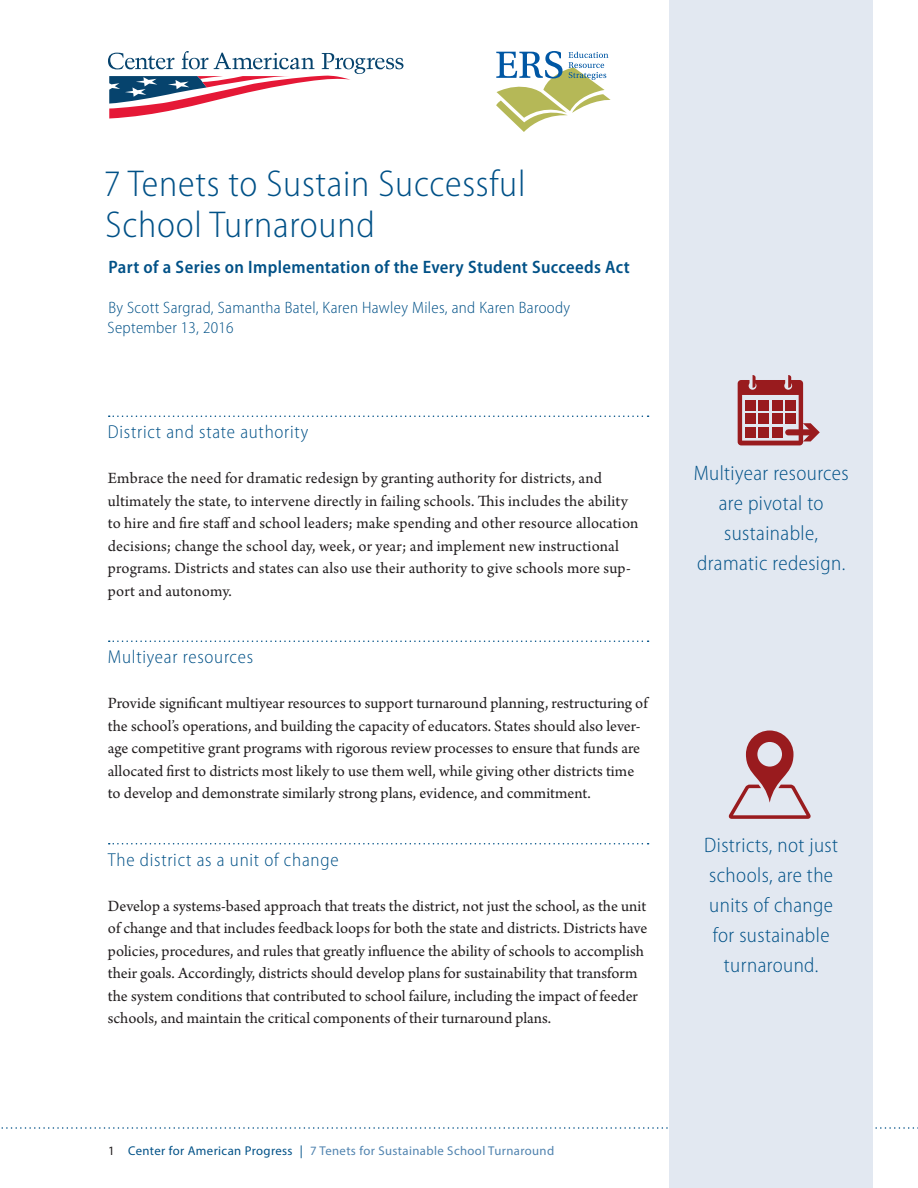
<style>
.page{position:relative;width:918px;height:1188px;background:#fff}
.page>*{position:absolute;margin:0;border:0;box-sizing:border-box;transform-origin:0 0}
.t1{font:300 semi-condensed 37.5px/40.5px "Myriad Pro";letter-spacing:.02em;color:#005187}
.t2{font:300 semi-condensed 21px/30px "Myriad Pro";letter-spacing:.02em;color:#005187;text-align:center}
.t3{font:300 semi-condensed 18.75px "Myriad Pro";letter-spacing:.04em;color:#005187}
.t4{font:600 semi-condensed 18px "Myriad Pro";letter-spacing:.02em;color:#005187}
.t5{font:16.5px/22.5px "Arno Pro";color:#231f20}
.t6{font:300 semi-condensed 16.5px/19.8px "Myriad Pro";letter-spacing:.02em;color:#005187}
.t7{font:12.75px "Myriad Pro";letter-spacing:.03em;color:#5083af}
.s1{color:#231f20}
.s2{color:#005187}
</style>
<div class="page">
<svg style="left:1px;top:1127px;width:917px;height:2px"></svg>
<svg style="left:108px;top:51px;width:295px;height:68px"></svg>
<svg style="left:109px;top:416px;width:540px;height:1px"></svg>
<svg style="left:109px;top:640px;width:540px;height:2px"></svg>
<svg style="left:109px;top:843px;width:540px;height:1px"></svg>
<div style="left:669px;top:0;width:204px;height:1188px;background:#e2e8f1"></div>
<svg style="left:738px;top:375px;width:82px;height:70px"></svg>
<svg style="left:729px;top:731px;width:82px;height:88px"></svg>
<svg style="left:496px;top:51px;width:115px;height:81px"></svg>
<h1 class="t1" style="left:104px;top:164px;width:423px">7 Tenets to Sustain Successful<br>School Turnaround</h1>
<p class="t4" style="left:109px;top:257px;width:523px">Part of a Series on Implementation of the Every Student Succeeds Act</p>
<p class="t6" style="left:108px;top:298px;width:464px">By Scott Sargrad, Samantha Batel, Karen Hawley Miles, and Karen Baroody<br>September 13, 2016</p>
<p class="t3" style="left:108px;top:422px;width:202px">District and state authority</p>
<p class="t5" style="left:108px;top:468px;width:532px">Embrace the need for dramatic redesign by granting authority for districts, and ultimately the state, to intervene directly in failing schools. This includes the ability to hire and fire staff and school leaders; make spending and other resource allocation decisions; change the school day, week, or year; and implement new instructional programs. Districts and states can also use their authority to give schools more sup&shy;port and autonomy.</p>
<p class="t3" style="left:108px;top:647px;width:147px">Multiyear resources</p>
<p class="t5" style="left:108px;top:693px;width:541px">Provide significant multiyear resources to support turnaround planning, restructuring of the school’s operations, and building the capacity of educators. States should also lever&shy;age competitive grant programs with rigorous review processes to ensure that funds are allocated first to districts most likely to use them well, while giving other districts time to develop and demonstrate similarly strong plans, evidence, and commitment.</p>
<p class="t3" style="left:108px;top:849px;width:232px">The district as a unit of change</p>
<p class="t5" style="left:108px;top:895px;width:541px">Develop a systems-based approach that treats the district, not just the school, as the unit of change and that includes feedback loops for both the state and districts. Districts have policies, procedures, and rules that greatly influence the ability of schools to accomplish their goals. Accordingly, districts should develop plans for sustainability that transform the system conditions that contributed to school failure, including the impact of feeder schools, and maintain the critical components of their turnaround plans.</p>
<p class="t2" style="left:694px;top:458px;width:157px">Multiyear resources are pivotal to sustainable, dramatic redesign.</p>
<p class="t2" style="left:704px;top:830px;width:135px">Districts, not just schools, are the units of change for sustainable turnaround.</p>
<p class="t7" style="left:108px;top:1143px;width:448px"><span class="s1">1</span> <span class="s2">Center for American Progress |</span> 7 Tenets for Sustainable School Turnaround</p>
</div>
